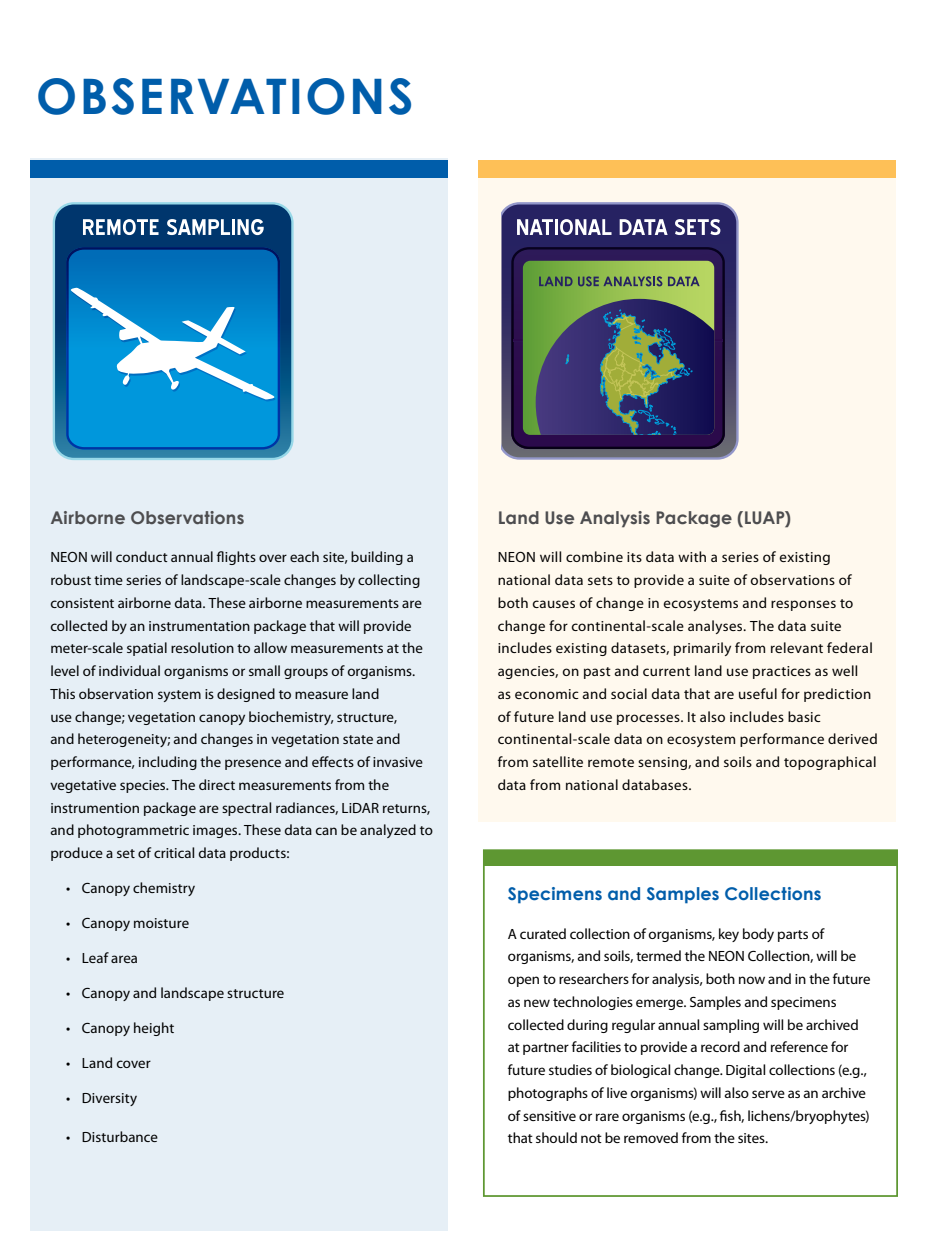
<style>
.page{position:relative;width:945px;height:1260px;background:#fff}
.page>*{position:absolute;margin:0;border:0;box-sizing:border-box;transform-origin:0 0}
.t1{font:700 49px "Century Gothic";color:#005daa}
.t2{font:700 17.5px "Century Gothic";letter-spacing:.015em;color:#4d4d4f}
.t3{font:700 17.5px "Century Gothic";letter-spacing:.015em;color:#005daa}
.t4{font:14.88px/22.8px "Myriad Pro";letter-spacing:.005em;color:#000}
.t5{font:14.88px/22.8px "Myriad Pro";letter-spacing:.025em;color:#000}
</style>
<div class="page">
<div style="left:31px;top:158px;width:417px;height:1072px;background:#e6eff6"></div>
<div style="left:479px;top:160px;width:417px;height:662px;background:#fff9ee"></div>
<svg style="left:53px;top:202px;width:241px;height:258px;background:#225f8c"></svg>
<svg style="left:66px;top:247px;width:214px;height:202px;background:#1b91d1"></svg>
<svg style="left:83px;top:219px;width:76px;height:16px"></svg>
<svg style="left:167px;top:219px;width:63px;height:16px"></svg>
<hr style="left:232px;top:219px;width:3px;height:16px;background:#fff">
<svg style="left:238px;top:219px;width:26px;height:16px"></svg>
<svg style="left:501px;top:202px;width:238px;height:258px;background:#484675"></svg>
<svg style="left:517px;top:219px;width:36px;height:16px"></svg>
<hr style="left:555px;top:219px;width:3px;height:16px;background:#fff">
<svg style="left:560px;top:219px;width:52px;height:16px"></svg>
<svg style="left:620px;top:219px;width:48px;height:16px"></svg>
<svg style="left:675px;top:219px;width:45px;height:16px"></svg>
<svg style="left:511px;top:247px;width:214px;height:202px;background:#4b5657"></svg>
<div style="left:31px;top:160px;width:417px;height:18px;background:#005daa"></div>
<div style="left:479px;top:160px;width:417px;height:18px;background:#fec057"></div>
<div style="left:483px;top:849px;width:415px;height:348px;border:2px solid #5e9732"></div>
<div style="left:484px;top:850px;width:414px;height:16px;background:#5e9732"></div>
<h1 class="t1" style="left:36px;top:65px;width:75px">Observations</h1>
<p class="t2" style="left:50px;top:506px;width:195px">Airborne Observations</p>
<p class="t4" style="left:50px;top:546px;width:384px">NEON will conduct annual flights over each site, building a robust time series of landscape-scale changes by collecting consistent airborne data. These airborne measurements are collected by an instrumentation package that will provide meter-scale spatial resolution to allow measurements at the level of individual organisms or small groups of organisms.<br>This observation system is designed to measure land<br>use change; vegetation canopy biochemistry, structure,<br>and heterogeneity; and changes in vegetation state and performance, including the presence and effects of invasive vegetative species. The direct measurements from the instrumention package are spectral radiances, LiDAR returns, and photogrammetric images. These data can be analyzed to produce a set of critical data products:</p>
<p class="t4" style="left:66px;top:876px;width:131px">• Canopy chemistry</p>
<p class="t4" style="left:66px;top:911px;width:125px">• Canopy moisture</p>
<p class="t4" style="left:66px;top:946px;width:73px">• Leaf area</p>
<p class="t4" style="left:66px;top:981px;width:220px">• Canopy and landscape structure</p>
<p class="t4" style="left:66px;top:1016px;width:110px">• Canopy height</p>
<p class="t4" style="left:66px;top:1051px;width:86px">• Land cover</p>
<p class="t4" style="left:66px;top:1086px;width:73px">• Diversity</p>
<p class="t4" style="left:66px;top:1125px;width:93px">• Disturbance</p>
<p class="t2" style="left:498px;top:506px;width:295px">Land Use Analysis Package (LUAP)</p>
<p class="t5" style="left:498px;top:546px;width:382px">NEON will combine its data with a series of existing national data sets to provide a suite of observations of both causes of change in ecosystems and responses to change for continental-scale analyses. The data suite includes existing datasets, primarily from relevant federal agencies, on past and current land use practices as well<br>as economic and social data that are useful for prediction of future land use processes. It also includes basic continental-scale data on ecosystem performance derived from satellite remote sensing, and soils and topographical data from national databases.</p>
<p class="t3" style="left:508px;top:883px;width:315px">Specimens and Samples Collections</p>
<p class="t4" style="left:508px;top:922px;width:364px">A curated collection of organisms, key body parts of organisms, and soils, termed the NEON Collection, will be open to researchers for analysis, both now and in the future as new technologies emerge. Samples and specimens collected during regular annual sampling will be archived at partner facilities to provide a record and reference for future studies of biological change. Digital collections (e.g., photographs of live organisms) will also serve as an archive of sensitive or rare organisms (e.g., fish, lichens/bryophytes) that should not be removed from the sites.</p>
</div>
